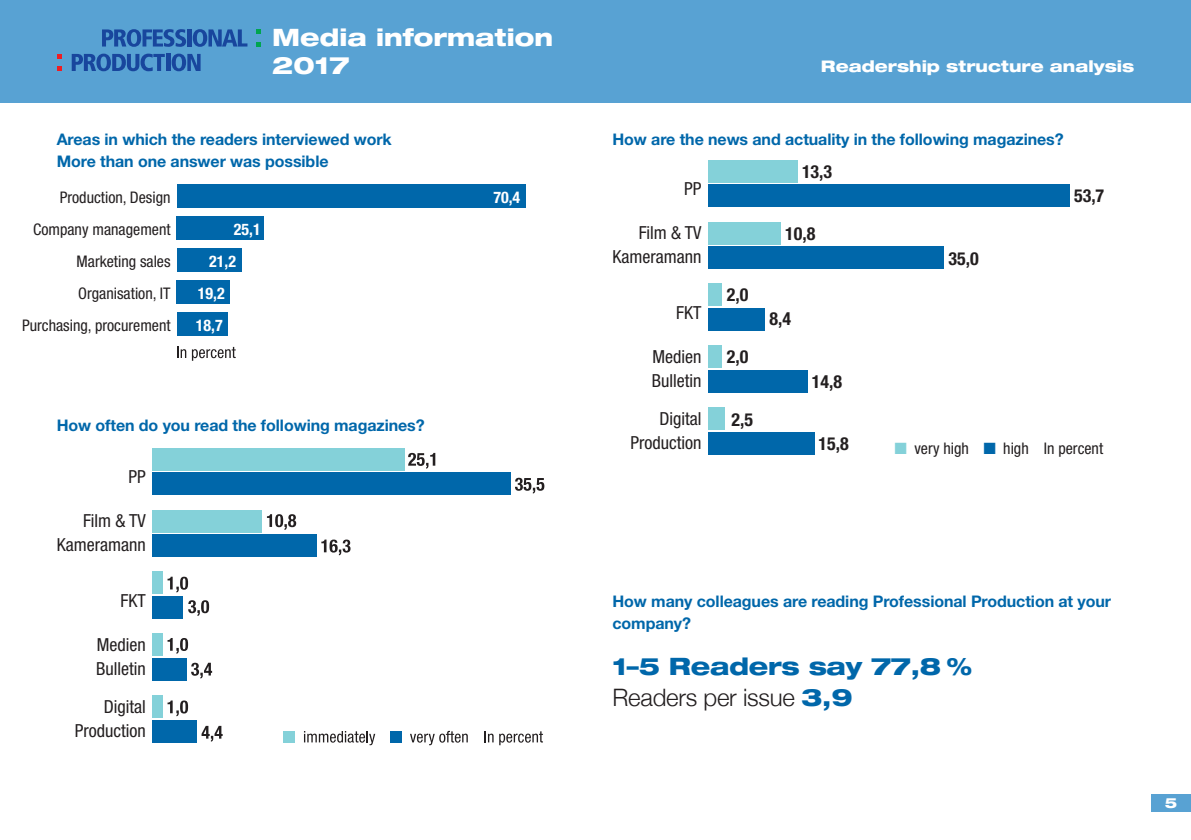
<style>
.page{position:relative;width:1191px;height:840px;background:#fff}
.page>*{position:absolute;margin:0;border:0;box-sizing:border-box;transform-origin:0 0}
.t1{font:800 expanded 24px/30px "Helvetica Neue";letter-spacing:-.01em;color:#0067aa}
.t2{font:800 expanded 24px/28px "Helvetica Neue";color:#fff}
.t3{font:condensed 18px/24px "Helvetica Neue";color:#231f20;text-align:right}
.t4{font:700 condensed 18px "Helvetica Neue";color:#231f20}
.t5{font:700 16px/22px "Helvetica Neue";letter-spacing:-.005em;color:#0067aa}
.t6{font:condensed 16px "Helvetica Neue";color:#231f20}
.t7{font:800 expanded 16px "Helvetica Neue";color:#fff}
.t8{font:700 condensed 16px "Helvetica Neue";color:#fff}
.t9{font:800 expanded 14px "Helvetica Neue";color:#fff}
.s1{font-family:"Grafik 1";font-stretch:normal;color:#84d1d9}
.s2{font-family:"Grafik 1";font-stretch:normal;color:#0067aa}
.s3{font-weight:300;font-stretch:normal;color:#231f20}
</style>
<div class="page">
<div style="left:1151px;top:794px;width:40px;height:17px;background:#58a2d3"></div>
<div style="left:0;top:0;width:1191px;height:102px;background:#58a2d3"></div>
<div style="left:152px;top:695px;width:10px;height:22px;background:#84d1d9"></div>
<div style="left:152px;top:633px;width:10px;height:22px;background:#84d1d9"></div>
<div style="left:152px;top:571px;width:10px;height:22px;background:#84d1d9"></div>
<div style="left:152px;top:509px;width:109px;height:23px;background:#84d1d9"></div>
<div style="left:152px;top:447px;width:253px;height:23px;background:#84d1d9"></div>
<div style="left:152px;top:720px;width:44px;height:22px;background:#0067aa"></div>
<div style="left:152px;top:658px;width:34px;height:22px;background:#0067aa"></div>
<div style="left:152px;top:596px;width:30px;height:22px;background:#0067aa"></div>
<div style="left:152px;top:534px;width:165px;height:22px;background:#0067aa"></div>
<div style="left:152px;top:472px;width:359px;height:22px;background:#0067aa"></div>
<svg style="left:515px;top:477px;width:29px;height:16px"></svg>
<svg style="left:408px;top:452px;width:27px;height:16px"></svg>
<svg style="left:267px;top:514px;width:29px;height:15px"></svg>
<svg style="left:321px;top:539px;width:29px;height:16px"></svg>
<svg style="left:167px;top:576px;width:21px;height:16px"></svg>
<svg style="left:188px;top:600px;width:21px;height:15px"></svg>
<svg style="left:167px;top:638px;width:21px;height:15px"></svg>
<svg style="left:191px;top:662px;width:21px;height:16px"></svg>
<svg style="left:167px;top:700px;width:21px;height:15px"></svg>
<svg style="left:201px;top:725px;width:22px;height:16px"></svg>
<div style="left:284px;top:730px;width:11px;height:12px;background:#84d1d9"></div>
<svg style="left:304px;top:731px;width:71px;height:13px"></svg>
<div style="left:390px;top:730px;width:12px;height:12px;background:#0067aa"></div>
<svg style="left:410px;top:730px;width:58px;height:14px"></svg>
<svg style="left:485px;top:731px;width:8px;height:11px"></svg>
<svg style="left:499px;top:731px;width:44px;height:13px"></svg>
<div style="left:708px;top:407px;width:16px;height:22px;background:#84d1d9"></div>
<div style="left:708px;top:345px;width:13px;height:23px;background:#84d1d9"></div>
<div style="left:708px;top:284px;width:13px;height:22px;background:#84d1d9"></div>
<div style="left:708px;top:222px;width:72px;height:22px;background:#84d1d9"></div>
<div style="left:708px;top:160px;width:89px;height:22px;background:#84d1d9"></div>
<div style="left:708px;top:432px;width:106px;height:22px;background:#0067aa"></div>
<div style="left:708px;top:370px;width:99px;height:22px;background:#0067aa"></div>
<div style="left:708px;top:308px;width:56px;height:23px;background:#0067aa"></div>
<div style="left:708px;top:246px;width:235px;height:23px;background:#0067aa"></div>
<div style="left:708px;top:185px;width:361px;height:22px;background:#0067aa"></div>
<div style="left:177px;top:312px;width:50px;height:23px;background:#0067aa"></div>
<div style="left:177px;top:280px;width:53px;height:23px;background:#0067aa"></div>
<div style="left:177px;top:248px;width:64px;height:23px;background:#0067aa"></div>
<div style="left:177px;top:216px;width:87px;height:23px;background:#0067aa"></div>
<div style="left:177px;top:184px;width:349px;height:23px;background:#0067aa"></div>
<svg style="left:177px;top:346px;width:9px;height:12px"></svg>
<svg style="left:192px;top:347px;width:44px;height:13px"></svg>
<svg style="left:256px;top:29px;width:4px;height:5px"></svg>
<svg style="left:256px;top:42px;width:4px;height:5px"></svg>
<svg style="left:57px;top:67px;width:4px;height:4px"></svg>
<svg style="left:57px;top:54px;width:4px;height:4px"></svg>
<svg style="left:102px;top:29px;width:84px;height:18px"></svg>
<hr style="left:187px;top:29px;width:4px;height:17px;background:#18469d">
<svg style="left:193px;top:29px;width:54px;height:18px"></svg>
<svg style="left:72px;top:54px;width:93px;height:17px"></svg>
<hr style="left:166px;top:54px;width:4px;height:17px;background:#18469d">
<svg style="left:172px;top:54px;width:29px;height:17px"></svg>
<h1 class="t2" style="left:272px;top:23px;width:282px">Media information<br>2017</h1>
<p class="t7" style="left:821px;top:56px;width:315px">Readership structure analysis</p>
<p class="t5" style="left:57px;top:129px;width:336px">Areas in which the readers interviewed work<br>More than one answer was possible</p>
<p class="t5" style="left:612px;top:129px;width:453px">How are the news and actuality in the following magazines?</p>
<p class="t4" style="left:802px;top:165px;width:32px">13,3</p>
<p class="t3" style="left:684px;top:178px;width:19px">PP</p>
<p class="t6" style="left:60px;top:191px;width:112px">Production, Design</p>
<p class="t8" style="left:493px;top:191px;width:28px">70,4</p>
<p class="t6" style="left:33px;top:223px;width:139px">Company management</p>
<p class="t8" style="left:234px;top:223px;width:28px">25,1</p>
<p class="t6" style="left:77px;top:255px;width:95px">Marketing sales</p>
<p class="t8" style="left:209px;top:255px;width:28px">21,2</p>
<p class="t3" style="left:612px;top:222px;width:90px">Film &amp; TV<br>Kameramann</p>
<p class="t4" style="left:785px;top:227px;width:32px">10,8</p>
<p class="t4" style="left:948px;top:251px;width:32px">35,0</p>
<p class="t6" style="left:78px;top:287px;width:94px">Organisation, IT</p>
<p class="t8" style="left:198px;top:287px;width:28px">19,2</p>
<p class="t4" style="left:727px;top:288px;width:23px">2,0</p>
<p class="t6" style="left:22px;top:320px;width:150px">Purchasing, procurement</p>
<p class="t8" style="left:196px;top:320px;width:28px">18,7</p>
<p class="t3" style="left:676px;top:302px;width:27px">FKT</p>
<p class="t4" style="left:769px;top:312px;width:23px">8,4</p>
<p class="t3" style="left:652px;top:346px;width:51px;text-align:left">Medien<br>Bulletin</p>
<p class="t4" style="left:727px;top:350px;width:23px">2,0</p>
<p class="t4" style="left:812px;top:374px;width:32px">14,8</p>
<p class="t4" style="left:1074px;top:189px;width:32px">53,7</p>
<p class="t5" style="left:57px;top:415px;width:369px">How often do you read the following magazines?</p>
<p class="t3" style="left:128px;top:466px;width:19px">PP</p>
<p class="t3" style="left:57px;top:509px;width:90px">Film &amp; TV<br>Kameramann</p>
<p class="t3" style="left:120px;top:589px;width:27px">FKT</p>
<p class="t3" style="left:96px;top:633px;width:51px;text-align:left">Medien<br>Bulletin</p>
<p class="t3" style="left:75px;top:695px;width:72px">Digital<br>Production</p>
<p class="t3" style="left:630px;top:408px;width:72px">Digital<br>Production</p>
<p class="t4" style="left:731px;top:412px;width:23px">2,5</p>
<p class="t4" style="left:818px;top:436px;width:32px">15,8</p>
<p class="t6" style="left:895px;top:442px;width:209px"><span class="s1">y</span> very high <span class="s2">y</span> high In percent</p>
<p class="t5" style="left:612px;top:591px;width:500px">How many colleagues are reading Professional Production at your company?</p>
<h1 class="t1" style="left:612px;top:650px;width:361px">1–5 Readers say 77,8 %<br><span class="s3">Readers per issue</span> 3,9</h1>
<p class="t9" style="left:1164px;top:793px;width:14px">5</p>
</div>
